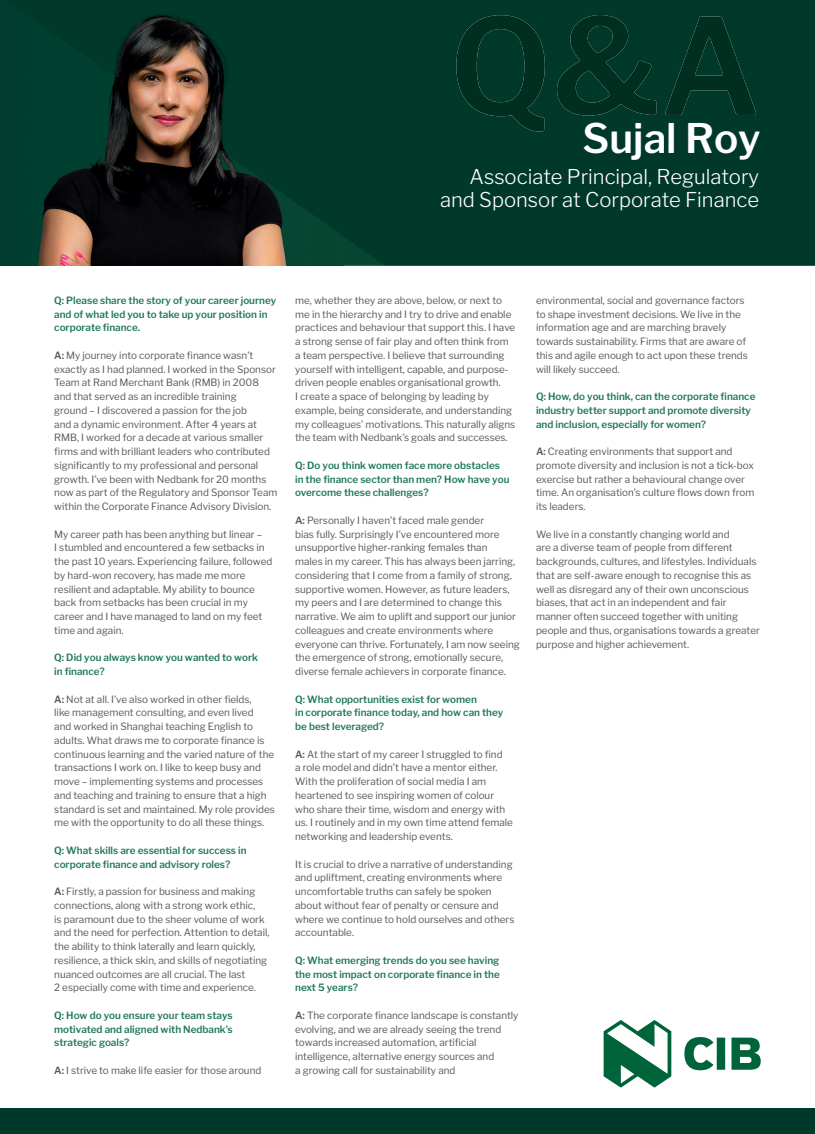
<style>
.page{position:relative;width:815px;height:1134px;background:#fff}
.page>*{position:absolute;margin:0;border:0;box-sizing:border-box;transform-origin:0 0}
.t1{font:600 40.5px "Libre Franklin";color:#fff}
.t2{font:300 20.25px/22.5px "Libre Franklin";color:#fff;text-align:right}
.t3{font:10px/13.8px "Libre Franklin";color:#57585a}
.t4{font:600 10px/13.8px "Libre Franklin";color:#207856}
.s1{font-weight:600}
</style>
<div class="page">
<div style="left:0;top:1108px;width:815px;height:26px;background:#00392a"></div>
<img style="left:0;top:0;width:815px;height:266px">
<svg style="left:684px;top:1037px;width:77px;height:33px"></svg>
<svg style="left:603px;top:1020px;width:69px;height:68px"></svg>
<img style="left:456px;top:15px;width:299px;height:117px">
<h1 class="t1" style="left:583px;top:113px;width:180px">Sujal Roy</h1>
<h2 class="t2" style="left:440px;top:166px;width:321px">Associate Principal, Regulatory and Sponsor at Corporate Finance</h2>
<p class="t4" style="left:54px;top:293px;width:224px">Q: Please share the story of your career journey and of what led you to take up your position in corporate finance.</p>
<p class="t3" style="left:54px;top:348px;width:225px"><span class="s1">A:</span> My journey into corporate finance wasn’t exactly as I had planned. I worked in the Sponsor Team at Rand Merchant Bank (RMB) in 2008 and that served as an incredible training<br>ground – I discovered a passion for the job<br>and a dynamic environment. After 4 years at RMB, I worked for a decade at various smaller firms and with brilliant leaders who contributed significantly to my professional and personal growth. I’ve been with Nedbank for 20 months now as part of the Regulatory and Sponsor Team within the Corporate Finance Advisory Division.</p>
<p class="t3" style="left:54px;top:527px;width:220px">My career path has been anything but linear –<br>I stumbled and encountered a few setbacks in the past 10 years. Experiencing failure, followed by hard-won recovery, has made me more resilient and adaptable. My ability to bounce back from setbacks has been crucial in my career and I have managed to land on my feet time and again.</p>
<p class="t4" style="left:54px;top:651px;width:205px">Q: Did you always know you wanted to work in finance?</p>
<p class="t3" style="left:54px;top:692px;width:222px"><span class="s1">A:</span> Not at all. I’ve also worked in other fields,<br>like management consulting, and even lived<br>and worked in Shanghai teaching English to adults. What draws me to corporate finance is continuous learning and the varied nature of the transactions I work on. I like to keep busy and move – implementing systems and processes and teaching and training to ensure that a high standard is set and maintained. My role provides me with the opportunity to do all these things.</p>
<p class="t4" style="left:54px;top:843px;width:194px">Q: What skills are essential for success in corporate finance and advisory roles?</p>
<p class="t3" style="left:54px;top:884px;width:217px"><span class="s1">A:</span> Firstly, a passion for business and making connections, along with a strong work ethic,<br>is paramount due to the sheer volume of work and the need for perfection. Attention to detail, the ability to think laterally and learn quickly, resilience, a thick skin, and skills of negotiating nuanced outcomes are all crucial. The last<br>2 especially come with time and experience.</p>
<p class="t4" style="left:54px;top:1008px;width:180px;text-align:justify">Q: How do you ensure your team stays motivated and aligned with Nedbank’s strategic goals?</p>
<p class="t3" style="left:54px;top:1063px;width:209px"><span class="s1">A:</span> I strive to make life easier for those around</p>
<p class="t3" style="left:295px;top:293px;width:222px">me, whether they are above, below, or next to me in the hierarchy and I try to drive and enable practices and behaviour that support this. I have a strong sense of fair play and often think from a team perspective. I believe that surrounding yourself with intelligent, capable, and purpose&shy;driven people enables organisational growth.<br>I create a space of belonging by leading by example, being considerate, and understanding my colleagues’ motivations. This naturally aligns the team with Nedbank’s goals and successes.</p>
<p class="t4" style="left:295px;top:458px;width:216px">Q: Do you think women face more obstacles in the finance sector than men? How have you overcome these challenges?</p>
<p class="t3" style="left:295px;top:513px;width:226px"><span class="s1">A:</span> Personally I haven’t faced male gender<br>bias fully. Surprisingly I’ve encountered more unsupportive higher-ranking females than<br>males in my career. This has always been jarring, considering that I come from a family of strong, supportive women. However, as future leaders, my peers and I are determined to change this narrative. We aim to uplift and support our junior colleagues and create environments where everyone can thrive. Fortunately, I am now seeing the emergence of strong, emotionally secure, diverse female achievers in corporate finance.</p>
<p class="t4" style="left:295px;top:692px;width:210px">Q: What opportunities exist for women<br>in corporate finance today, and how can they be best leveraged?</p>
<p class="t3" style="left:295px;top:747px;width:219px"><span class="s1">A:</span> At the start of my career I struggled to find<br>a role model and didn’t have a mentor either.<br>With the proliferation of social media I am heartened to see inspiring women of colour who share their time, wisdom and energy with us. I routinely and in my own time attend female networking and leadership events.</p>
<p class="t3" style="left:295px;top:857px;width:221px">It is crucial to drive a narrative of understanding and upliftment, creating environments where uncomfortable truths can safely be spoken about without fear of penalty or censure and where we continue to hold ourselves and others accountable.</p>
<p class="t4" style="left:295px;top:953px;width:206px;text-align:justify">Q: What emerging trends do you see having the most impact on corporate finance in the next 5 years?</p>
<p class="t3" style="left:295px;top:1008px;width:225px"><span class="s1">A:</span> The corporate finance landscape is constantly evolving, and we are already seeing the trend towards increased automation, artificial intelligence, alternative energy sources and<br>a growing call for sustainability and</p>
<p class="t3" style="left:536px;top:293px;width:213px">environmental, social and governance factors to shape investment decisions. We live in the information age and are marching bravely towards sustainability. Firms that are aware of this and agile enough to act upon these trends will likely succeed.</p>
<p class="t4" style="left:536px;top:389px;width:221px">Q: How, do you think, can the corporate finance industry better support and promote diversity and inclusion, especially for women?</p>
<p class="t3" style="left:536px;top:444px;width:220px"><span class="s1">A:</span> Creating environments that support and promote diversity and inclusion is not a tick-box exercise but rather a behavioural change over time. An organisation’s culture flows down from its leaders.</p>
<p class="t3" style="left:536px;top:527px;width:225px">We live in a constantly changing world and<br>are a diverse team of people from different backgrounds, cultures, and lifestyles. Individuals that are self-aware enough to recognise this as well as disregard any of their own unconscious biases, that act in an independent and fair manner often succeed together with uniting people and thus, organisations towards a greater purpose and higher achievement.</p>
</div>
